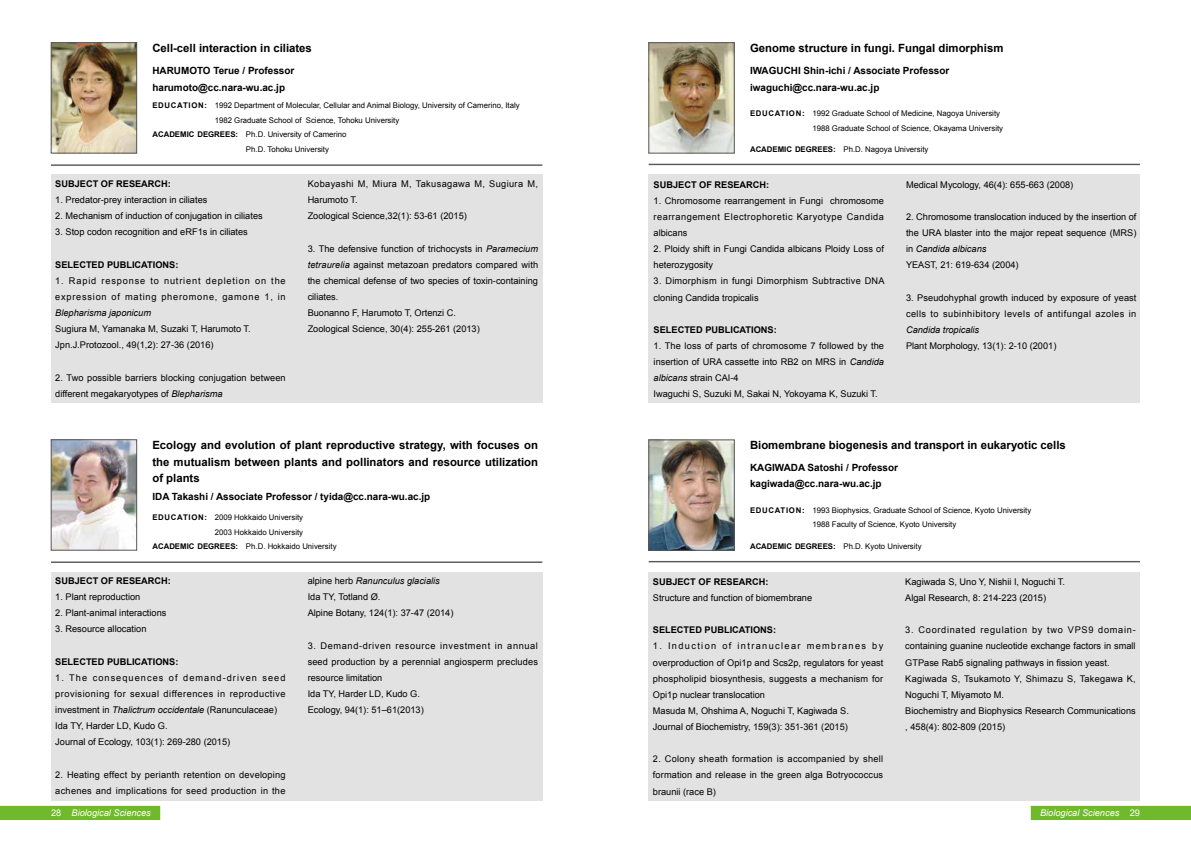
<style>
.page{position:relative;width:1191px;height:842px;background:#fff}
.page>*{position:absolute;margin:0;border:0;box-sizing:border-box;transform-origin:0 0}
.t1{font:700 11.3px/16.3px "Arial";color:#000;text-align:justify}
.t2{font:700 9.9px/16.8px "Arial";color:#000}
.t3{font:9.2px/16.1px "Arial";color:#000}
.t4{font:9.2px/16.1px "Arial";letter-spacing:.05em;color:#000}
.t5{font:9.2px/16.1px "Arial";letter-spacing:.025em;color:#000}
.t6{font:700 9.2px "Arial";color:#000}
.t7{font:9.2px/16.1px "Arial";letter-spacing:.09em;color:#000}
.t8{font:italic 9.2px "Arial";color:#fff}
.t9{font:italic 9.2px "Arial";color:#000}
.t10{font:7.8px/14.7px "Arial";color:#000}
.t11{font:700 7.8px "Arial";color:#000}
.t12{font:700 7.8px "Arial";letter-spacing:.09em;color:#000}
.s1{font-style:italic}
.s2{font-style:normal}
</style>
<div class="page">
<div style="left:0;top:806px;width:160px;height:14px;background:#6fba2c"></div>
<div style="left:1030px;top:806px;width:161px;height:14px;background:#6fba2c"></div>
<hr style="left:51px;top:164px;width:491px;height:2px;background:#595757">
<div style="left:51px;top:175px;width:491px;height:228px;background:#e2e2e3"></div>
<div style="left:51px;top:572px;width:491px;height:228px;background:#e2e2e3"></div>
<hr style="left:648px;top:164px;width:492px;height:1px;background:#595757">
<div style="left:648px;top:174px;width:492px;height:229px;background:#e2e2e3"></div>
<div style="left:648px;top:572px;width:492px;height:228px;background:#e2e2e3"></div>
<img style="left:53px;top:45px;width:82px;height:106px">
<div style="left:51px;top:43px;width:86px;height:110px;border:1px solid #595757"></div>
<hr style="left:51px;top:561px;width:491px;height:2px;background:#595757">
<img style="left:53px;top:442px;width:82px;height:106px">
<div style="left:51px;top:440px;width:86px;height:110px;border:1px solid #595757"></div>
<img style="left:650px;top:45px;width:82px;height:106px">
<div style="left:648px;top:43px;width:86px;height:110px;border:1px solid #595757"></div>
<hr style="left:648px;top:561px;width:492px;height:1px;background:#595757">
<img style="left:650px;top:442px;width:82px;height:106px">
<div style="left:648px;top:440px;width:86px;height:110px;border:1px solid #595757"></div>
<p class="t1" style="left:152px;top:40px;width:161px">Cell-cell interaction in ciliates</p>
<p class="t2" style="left:152px;top:62px;width:143px">HARUMOTO Terue / Professor harumoto@cc.nara-wu.ac.jp</p>
<p class="t10" style="left:215px;top:98px;width:306px">1992 Department of Molecular, Cellular and Animal Biology, University of Camerino, Italy<br>1982 Graduate School of Science, Tohoku University</p>
<p class="t12" style="left:152px;top:100px;width:56px">EDUCATION:</p>
<p class="t11" style="left:152px;top:129px;width:87px">ACADEMIC DEGREES:</p>
<p class="t10" style="left:246px;top:127px;width:102px">Ph.D. University of Camerino<br>Ph.D. Tohoku University</p>
<p class="t6" style="left:55px;top:178px;width:117px">SUBJECT OF RESEARCH:</p>
<p class="t3" style="left:55px;top:192px;width:154px">1. Predator-prey interaction in ciliates</p>
<p class="t3" style="left:55px;top:208px;width:209px">2. Mechanism of induction of conjugation in ciliates</p>
<p class="t3" style="left:55px;top:224px;width:194px">3. Stop codon recognition and eRF1s in ciliates</p>
<p class="t6" style="left:55px;top:258px;width:125px">SELECTED PUBLICATIONS:</p>
<p class="t7" style="left:55px;top:273px;width:232px">1. Rapid response to nutrient depletion on the expression of mating pheromone, gamone 1, in</p>
<p class="t9" style="left:55px;top:307px;width:97px">Blepharisma japonicum</p>
<p class="t3" style="left:55px;top:321px;width:197px">Sugiura M, Yamanaka M, Suzaki T, Harumoto T.<br>Jpn.J.Protozool., 49(1,2): 27-36 (2016)</p>
<p class="t3" style="left:55px;top:369px;width:232px">2. Two possible barriers blocking conjugation between different megakaryotypes of <span class="s1">Blepharisma</span></p>
<p class="t3" style="left:308px;top:176px;width:232px">Kobayashi M, Miura M, Takusagawa M, Sugiura M,<br>Harumoto T.<br>Zoological Science,32(1): 53-61 (2015)</p>
<p class="t3" style="left:308px;top:240px;width:232px">3. The defensive function of trichocysts in <span class="s1">Paramecium tetraurelia</span> against metazoan predators compared with the chemical defense of two species of toxin-containing ciliates.<br>Buonanno F, Harumoto T, Ortenzi C.<br>Zoological Science, 30(4): 255-261 (2013)</p>
<p class="t1" style="left:152px;top:438px;width:387px">Ecology and evolution of plant reproductive strategy, with focuses on the mutualism between plants and pollinators and resource utilization of plants</p>
<p class="t2" style="left:152px;top:488px;width:279px">IDA Takashi / Associate Professor / tyida@cc.nara-wu.ac.jp</p>
<p class="t10" style="left:215px;top:510px;width:90px">2009 Hokkaido University<br>2003 Hokkaido University</p>
<p class="t12" style="left:152px;top:512px;width:56px">EDUCATION:</p>
<p class="t1" style="left:750px;top:40px;width:255px">Genome structure in fungi. Fungal dimorphism</p>
<p class="t2" style="left:750px;top:62px;width:201px">IWAGUCHI Shin-ichi / Associate Professor iwaguchi@cc.nara-wu.ac.jp</p>
<p class="t10" style="left:812px;top:106px;width:192px">1992 Graduate School of Medicine, Nagoya University<br>1988 Graduate School of Science, Okayama University</p>
<p class="t12" style="left:750px;top:108px;width:56px">EDUCATION:</p>
<p class="t11" style="left:750px;top:144px;width:87px">ACADEMIC DEGREES:</p>
<p class="t10" style="left:843px;top:142px;width:86px">Ph.D. Nagoya University</p>
<p class="t6" style="left:653px;top:178px;width:117px">SUBJECT OF RESEARCH:</p>
<p class="t3" style="left:653px;top:193px;width:232px;text-align:justify">1. Chromosome rearrangement in Fungi chromosome rearrangement Electrophoretic Karyotype Candida albicans</p>
<p class="t3" style="left:653px;top:241px;width:232px">2. Ploidy shift in Fungi Candida albicans Ploidy Loss of heterozygosity</p>
<p class="t5" style="left:653px;top:273px;width:232px">3. Dimorphism in fungi Dimorphism Subtractive DNA cloning Candida tropicalis</p>
<p class="t6" style="left:653px;top:323px;width:125px">SELECTED PUBLICATIONS:</p>
<p class="t3" style="left:653px;top:338px;width:232px">1. The loss of parts of chromosome 7 followed by the insertion of URA cassette into RB2 on MRS in <span class="s1">Candida albicans</span> strain CAI-4<br>Iwaguchi S, Suzuki M, Sakai N, Yokoyama K, Suzuki T.</p>
<p class="t3" style="left:906px;top:177px;width:169px">Medical Mycology, 46(4): 655-663 (2008)</p>
<p class="t3" style="left:906px;top:209px;width:232px">2. Chromosome translocation induced by the insertion of the URA blaster into the major repeat sequence (MRS) in <span class="s1">Candida albicans<br></span>YEAST, 21: 619-634 (2004)</p>
<p class="t4" style="left:906px;top:289px;width:232px">3. Pseudohyphal growth induced by exposure of yeast cells to subinhibitory levels of antifungal azoles in</p>
<p class="t9" style="left:906px;top:324px;width:75px">Candida tropicalis</p>
<p class="t3" style="left:906px;top:338px;width:152px">Plant Morphology, 13(1): 2-10 (2001)</p>
<p class="t1" style="left:750px;top:437px;width:317px">Biomembrane biogenesis and transport in eukaryotic cells</p>
<p class="t2" style="left:750px;top:459px;width:149px">KAGIWADA Satoshi / Professor kagiwada@cc.nara-wu.ac.jp</p>
<p class="t10" style="left:812px;top:503px;width:220px">1993 Biophysics, Graduate School of Science, Kyoto University<br>1988 Faculty of Science, Kyoto University</p>
<p class="t12" style="left:750px;top:505px;width:56px">EDUCATION:</p>
<p class="t11" style="left:152px;top:541px;width:87px">ACADEMIC DEGREES:</p>
<p class="t11" style="left:750px;top:541px;width:87px">ACADEMIC DEGREES:</p>
<p class="t10" style="left:246px;top:539px;width:92px">Ph.D. Hokkaido University</p>
<p class="t10" style="left:843px;top:539px;width:79px">Ph.D. Kyoto University</p>
<p class="t6" style="left:55px;top:575px;width:117px">SUBJECT OF RESEARCH:</p>
<p class="t3" style="left:55px;top:589px;width:87px">1. Plant reproduction</p>
<p class="t3" style="left:55px;top:605px;width:113px">2. Plant-animal interactions</p>
<p class="t3" style="left:55px;top:621px;width:93px">3. Resource allocation</p>
<p class="t6" style="left:55px;top:655px;width:125px">SELECTED PUBLICATIONS:</p>
<p class="t4" style="left:55px;top:670px;width:232px">1. The consequences of demand-driven seed provisioning for sexual differences in reproductive investment in <span class="s1">Thalictrum occidentale</span> (Ranunculaceae)<br>Ida TY, Harder LD, Kudo G.<br>Journal of Ecology, 103(1): 269-280 (2015)</p>
<p class="t5" style="left:55px;top:766px;width:232px">2. Heating effect by perianth retention on developing achenes and implications for seed production in the</p>
<p class="t3" style="left:308px;top:573px;width:147px">alpine herb <span class="s1">Ranunculus glacialis<br></span>Ida TY, Totland Ø.<br>Alpine Botany, 124(1): 37-47 (2014)</p>
<p class="t3" style="left:308px;top:637px;width:232px">3. Demand-driven resource investment in annual seed production by a perennial angiosperm precludes resource limitation<br>Ida TY, Harder LD, Kudo G.<br>Ecology, 94(1): 51–61(2013)</p>
<p class="t6" style="left:653px;top:576px;width:117px">SUBJECT OF RESEARCH:</p>
<p class="t3" style="left:653px;top:590px;width:161px">Structure and function of biomembrane</p>
<p class="t6" style="left:653px;top:624px;width:125px">SELECTED PUBLICATIONS:</p>
<p class="t3" style="left:653px;top:638px;width:232px">1. Induction of intranuclear membranes by overproduction of Opi1p and Scs2p, regulators for yeast phospholipid biosynthesis, suggests a mechanism for Opi1p nuclear translocation<br>Masuda M, Ohshima A, Noguchi T, Kagiwada S.<br>Journal of Biochemistry, 159(3): 351-361 (2015)</p>
<p class="t3" style="left:653px;top:751px;width:232px;text-align:justify">2. Colony sheath formation is accompanied by shell formation and release in the green alga Botryococcus braunii (race B)</p>
<p class="t3" style="left:905px;top:574px;width:161px">Kagiwada S, Uno Y, Nishii I, Noguchi T.<br>Algal Research, 8: 214-223 (2015)</p>
<p class="t3" style="left:905px;top:622px;width:232px">3. Coordinated regulation by two VPS9 domain&shy;containing guanine nucleotide exchange factors in small GTPase Rab5 signaling pathways in fission yeast.<br>Kagiwada S, Tsukamoto Y, Shimazu S, Takegawa K, Noguchi T, Miyamoto M.<br>Biochemistry and Biophysics Research Communications , 458(4): 802-809 (2015)</p>
<p class="t8" style="left:51px;top:807px;width:101px"><span class="s2">28</span> Biological Sciences</p>
<p class="t8" style="left:1040px;top:807px;width:101px">Biological Sciences <span class="s2">29</span></p>
</div>
